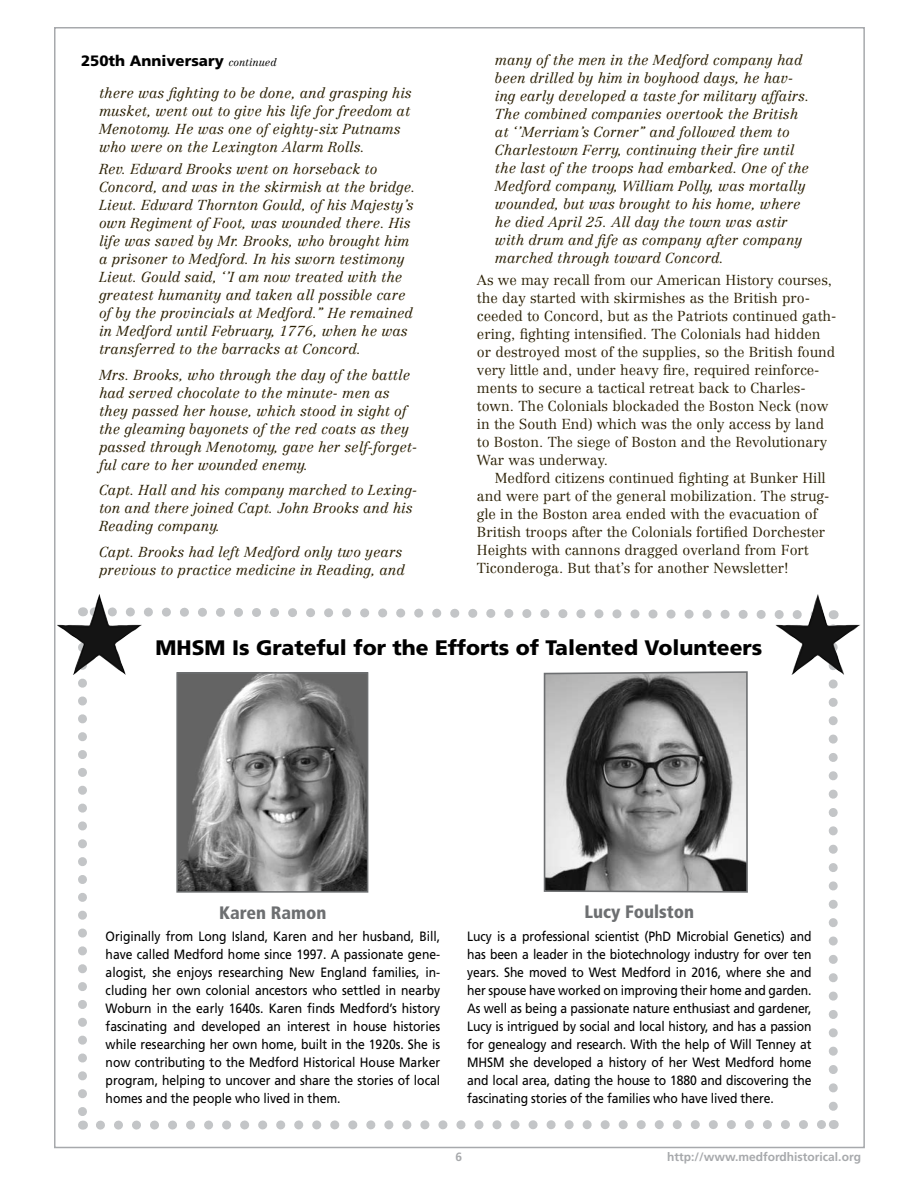
<style>
.page{position:relative;width:918px;height:1188px;background:#fff}
.page>*{position:absolute;margin:0;border:0;box-sizing:border-box;transform-origin:0 0}
.t1{font:900 21px "Frutiger";color:#000}
.t2{font:900 condensed 18px "Frutiger";color:#6d6f71}
.t3{font:900 15px "Frutiger";color:#000}
.t4{font:italic 300 14.25px/18px "Centennial";color:#2c2105}
.t5{font:300 14.25px/18px "Centennial";color:#2c2105}
.t6{font:13.5px/18px "Frutiger";letter-spacing:-.005em;color:#000;text-align:justify;scale:.9 1}
.t7{font:700 12px "Frutiger";color:#a7a9ac}
.s1{font-family:"Centennial";font-weight:300;font-style:italic;font-size:10.5px}
</style>
<div class="page">
<svg style="left:78px;top:607px;width:760px;height:523px"></svg>
<img style="left:179px;top:675px;width:186px;height:215px">
<div style="left:176px;top:672px;width:192px;height:221px;border:2px solid #6d6f71"></div>
<img style="left:57px;top:594px;width:85px;height:81px">
<img style="left:775px;top:594px;width:85px;height:81px">
<p class="t3" style="left:81px;top:51px;width:197px">250th Anniversary <span class="s1">continued</span></p>
<p class="t4" style="left:99px;top:84px;width:314px">there was fighting to be done, and grasping his musket, went out to give his life for freedom at Menotomy. He was one of eighty-six Putnams who were on the Lexington Alarm Rolls.</p>
<p class="t4" style="left:99px;top:160px;width:318px">Rev. Edward Brooks went on horseback to Concord, and was in the skirmish at the bridge.<br>Lieut. Edward Thornton Gould, of his Majesty’s own Regiment of Foot, was wounded there. His life was saved by Mr. Brooks, who brought him a prisoner to Medford. In his sworn testimony Lieut. Gould said, ‘’I am now treated with the greatest humanity and taken all possible care of by the provincials at Medford.” He remained in Medford until February, 1776, when he was transferred to the barracks at Concord.</p>
<p class="t4" style="left:99px;top:366px;width:320px">Mrs. Brooks, who through the day of the battle had served chocolate to the minute- men as they passed her house, which stood in sight of the gleaming bayonets of the red coats as they passed through Menotomy, gave her self-forget&shy;ful care to her wounded enemy.</p>
<p class="t4" style="left:99px;top:481px;width:320px">Capt. Hall and his company marched to Lexing&shy;ton and there joined Capt. John Brooks and his<br>Reading company.</p>
<p class="t4" style="left:99px;top:543px;width:307px">Capt. Brooks had left Medford only two years previous to practice medicine in Reading, and</p>
<p class="t4" style="left:495px;top:51px;width:316px">many of the men in the Medford company had been drilled by him in boyhood days, he hav&shy;ing early developed a taste for military affairs.<br>The combined companies overtook the British at ‘’Merriam’s Corner” and followed them to Charlestown Ferry, continuing their fire until the last of the troops had embarked. One of the Medford company, William Polly, was mortally wounded, but was brought to his home, where he died April 25. All day the town was astir with drum and fife as company after company marched through toward Concord.</p>
<p class="t5" style="left:477px;top:271px;width:361px">As we may recall from our American History courses, the day started with skirmishes as the British pro&shy;ceeded to Concord, but as the Patriots continued gath&shy;ering, fighting intensified. The Colonials had hidden or destroyed most of the supplies, so the British found very little and, under heavy fire, required reinforce&shy;ments to secure a tactical retreat back to Charles&shy;town. The Colonials blockaded the Boston Neck (now in the South End) which was the only access by land to Boston. The siege of Boston and the Revolutionary War was underway.</p>
<p class="t5" style="left:477px;top:469px;width:354px;text-indent:18px">Medford citizens continued fighting at Bunker Hill and were part of the general mobilization. The strug&shy;gle in the Boston area ended with the evacuation of British troops after the Colonials fortified Dorchester Heights with cannons dragged overland from Fort Ticonderoga. But that’s for another Newsletter!</p>
<h1 class="t1" style="left:156px;top:635px;width:608px">MHSM Is Grateful for the Efforts of Talented Volunteers</h1>
<p class="t2" style="left:219px;top:901px;width:109px">Karen Ramon</p>
<p class="t6" style="left:106px;top:927px;width:373px">Originally from Long Island, Karen and her husband, B ill, have called Medford home since 1997. A passionate gene&shy;alogist, she enjoys researching New England families, in&shy;cluding her own colonial ancestors who settled in nearby Woburn in the early 1640s. Karen finds Medford’s history fascinating and developed an interest in house histories while researching her own home, built in the 1920s. She is now contributing to the Medford Historical House Marker program, helping to uncover and share the stories of local homes and the people who lived in them.</p>
<p class="t2" style="left:585px;top:901px;width:111px">Lucy Foulston</p>
<p class="t6" style="left:467px;top:927px;width:384px">Lucy is a professional scientist (PhD Microbial Genetics) and has been a leader in the biotechnology industry for over ten years. She moved to West Medford in 2016, where she and her spouse have worked on improving their home and garden.<br>As well as being a passionate nature enthusiast and gardener, Lucy is intrigued by social and local history, and has a passion for genealogy and research. With the help of Will Tenney at MHSM she developed a history of her West Medford home and local area, dating the house to 1880 and discovering the fascinating stories of the families who have lived there.</p>
<p class="t7" style="left:456px;top:1150px;width:8px">6</p>
<p class="t7" style="left:667px;top:1150px;width:195px">http://www.medfordhistorical.org</p>
</div>
